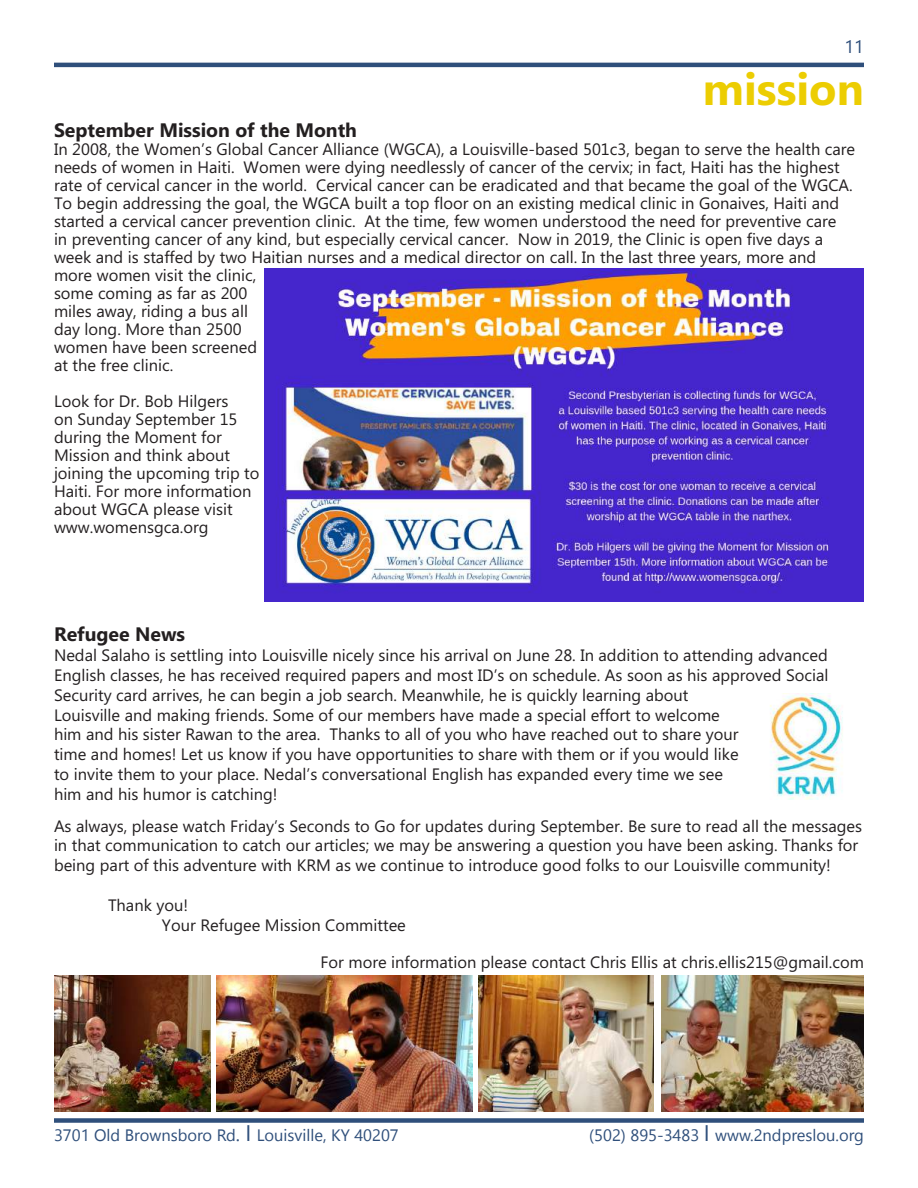
<style>
.page{position:relative;width:918px;height:1188px;background:#fff}
.page>*{position:absolute;margin:0;border:0;box-sizing:border-box;transform-origin:0 0}
.t1{font:700 45px "Microsoft Phags Pa";color:#eccd02}
.t2{font:700 19.5px "Microsoft Phags Pa";color:#231f20}
.t3{font:16.5px/18px "Microsoft Phags Pa";color:#231f20}
.t4{font:16.5px "Segoe UI Emoji";color:#2f4f7b}
</style>
<div class="page">
<hr style="left:54px;top:63px;width:810px;height:4px;background:#2f4f7b">
<div style="left:54px;top:1118px;width:810px;height:5px;background:#2f4f7b"></div>
<img style="left:770px;top:693px;width:73px;height:106px">
<img style="left:265px;top:268px;width:599px;height:333px">
<img style="left:661px;top:976px;width:203px;height:136px">
<img style="left:217px;top:976px;width:256px;height:136px">
<img style="left:478px;top:976px;width:175px;height:136px">
<img style="left:54px;top:976px;width:157px;height:135px">
<h1 class="t1" style="left:703px;top:57px;width:163px">mission</h1>
<p class="t2" style="left:54px;top:116px;width:305px">September Mission of the Month</p>
<p class="t3" style="left:54px;top:140px;width:803px">In 2008, the Women’s Global Cancer Alliance (WGCA), a Louisville-based 501c3, began to serve the health care needs of women in Haiti. Women were dying needlessly of cancer of the cervix; in fact, Haiti has the highest rate of cervical cancer in the world. Cervical cancer can be eradicated and that became the goal of the WGCA.<br>To begin addressing the goal, the WGCA built a top floor on an existing medical clinic in Gonaives, Haiti and started a cervical cancer prevention clinic. At the time, few women understood the need for preventive care<br>in preventing cancer of any kind, but especially cervical cancer. Now in 2019, the Clinic is open five days a week and is staffed by two Haitian nurses and a medical director on call. In the last three years, more and more women visit the clinic,<br>some coming as far as 200<br>miles away, riding a bus all<br>day long. More than 2500<br>women have been screened<br>at the free clinic.</p>
<p class="t3" style="left:54px;top:392px;width:207px">Look for Dr. Bob Hilgers<br>on Sunday September 15 during the Moment for<br>Mission and think about joining the upcoming trip to<br>Haiti. For more information about WGCA please visit www.womensgca.org</p>
<p class="t2" style="left:54px;top:621px;width:133px">Refugee News</p>
<p class="t3" style="left:54px;top:645px;width:776px;line-height:19.8px">Nedal Salaho is settling into Louisville nicely since his arrival on June 28. In addition to attending advanced English classes, he has received required papers and most ID’s on schedule. As soon as his approved Social Security card arrives, he can begin a job search. Meanwhile, he is quickly learning about<br>Louisville and making friends. Some of our members have made a special effort to welcome<br>him and his sister Rawan to the area. Thanks to all of you who have reached out to share your<br>time and homes! Let us know if you have opportunities to share with them or if you would like<br>to invite them to your place. Nedal’s conversational English has expanded every time we see<br>him and his humor is catching!</p>
<p class="t3" style="left:54px;top:815px;width:810px;line-height:19.8px">As always, please watch Friday’s Seconds to Go for updates during September. Be sure to read all the messages in that communication to catch our articles; we may be answering a question you have been asking. Thanks for being part of this adventure with KRM as we continue to introduce good folks to our Louisville community!</p>
<p class="t3" style="left:162px;top:894px;width:245px;line-height:19.8px;text-indent:-54px">Thank you!<br>Your Refugee Mission Committee</p>
<p class="t3" style="left:321px;top:953px;width:545px">For more information please contact Chris Ellis at chris.ellis215@gmail.com</p>
<p class="t4" style="left:107px;top:1125px;width:107px">● □ ■▲□□</p>
<p class="t4" style="left:265px;top:1125px;width:51px">□◆ ▲❖ ●●</p>
<p class="t4" style="left:664px;top:1125px;width:37px">✓✔ ✓</p>
<p class="t4" style="left:763px;top:1125px;width:88px">■ ▲●□◆ □</p>
</div>
